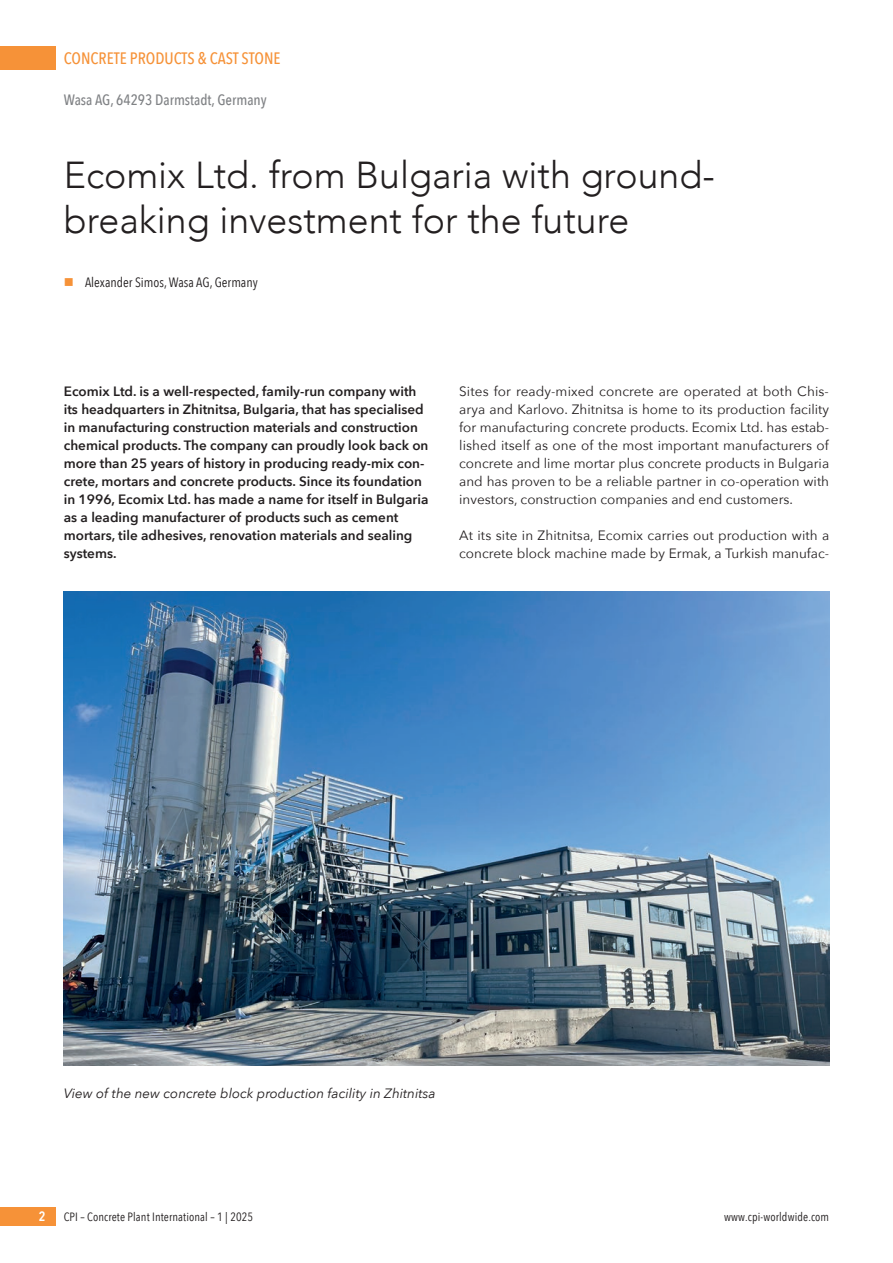
<style>
.page{position:relative;width:893px;height:1263px;background:#fff}
.page>*{position:absolute;margin:0;border:0;box-sizing:border-box;transform-origin:0 0}
.t1{font:300 37.5px/45px "Avenir";color:#231f20}
.t2{font:500 16.5px "Avenir Next Condensed";color:#f69238}
.t3{font:500 15px "Avenir Next Condensed";color:#808285}
.t4{font:13.5px/18px "Avenir Next";color:#231f20;text-align:justify}
.t5{font:600 13.5px/18px "Avenir Next";color:#231f20}
.t6{font:italic 13.5px "Avenir Next";color:#231f20}
.t7{font:13.5px "Avenir Next Condensed";color:#231f20}
.t8{font:600 13.5px "Avenir Next Condensed";color:#fff}
.t9{font:12px "Avenir Next Condensed";letter-spacing:.01em;color:#231f20}
.s1{color:#f69238}
</style>
<div class="page">
<div style="left:0;top:47px;width:55px;height:23px;background:#f69238"></div>
<div style="left:0;top:1208px;width:55px;height:18px;background:#f69238"></div>
<img style="left:64px;top:591px;width:765px;height:474px">
<p class="t2" style="left:64px;top:49px;width:218px">CONCRETE PRODUCTS &amp; CAST STONE</p>
<p class="t3" style="left:64px;top:91px;width:204px">Wasa AG, 64293 Darmstadt, Germany</p>
<h1 class="t1" style="left:64px;top:152px;width:652px">Ecomix Ltd. from Bulgaria with ground&shy;breaking investment for the future</h1>
<p class="t7" style="left:64px;top:271px;width:196px"><span class="s1">■</span> Alexander Simos, Wasa AG, Germany</p>
<p class="t5" style="left:64px;top:382px;width:366px">Ecomix Ltd. is a well-respected, family-run company with its headquarters in Zhitnitsa, Bulgaria, that has specialised in manufacturing construction materials and construction chemical products. The company can proudly look back on more than 25 years of history in producing ready-mix con&shy;crete, mortars and concrete products. Since its foundation in 1996, Ecomix Ltd. has made a name for itself in Bulgaria as a leading manufacturer of products such as cement mortars, tile adhesives, renovation materials and sealing systems.</p>
<p class="t4" style="left:459px;top:382px;width:371px">Sites for ready-mixed concrete are operated at both Chis&shy;arya and Karlovo. Zhitnitsa is home to its production facility for manufacturing concrete products. Ecomix Ltd. has estab&shy;lished itself as one of the most important manufacturers of concrete and lime mortar plus concrete products in Bulgaria and has proven to be a reliable partner in co-operation with investors, construction companies and end customers.</p>
<p class="t4" style="left:459px;top:526px;width:372px">At its site in Zhitnitsa, Ecomix carries out production with a concrete block machine made by Ermak, a Turkish manufac-</p>
<p class="t6" style="left:64px;top:1082px;width:374px">View of the new concrete block production facility in Zhitnitsa</p>
<p class="t8" style="left:39px;top:1205px;width:8px">2</p>
<p class="t9" style="left:64px;top:1207px;width:191px">CPI – Concrete Plant International – 1 | 2025</p>
<p class="t9" style="left:724px;top:1207px;width:107px">www.cpi-worldwide.com</p>
</div>
